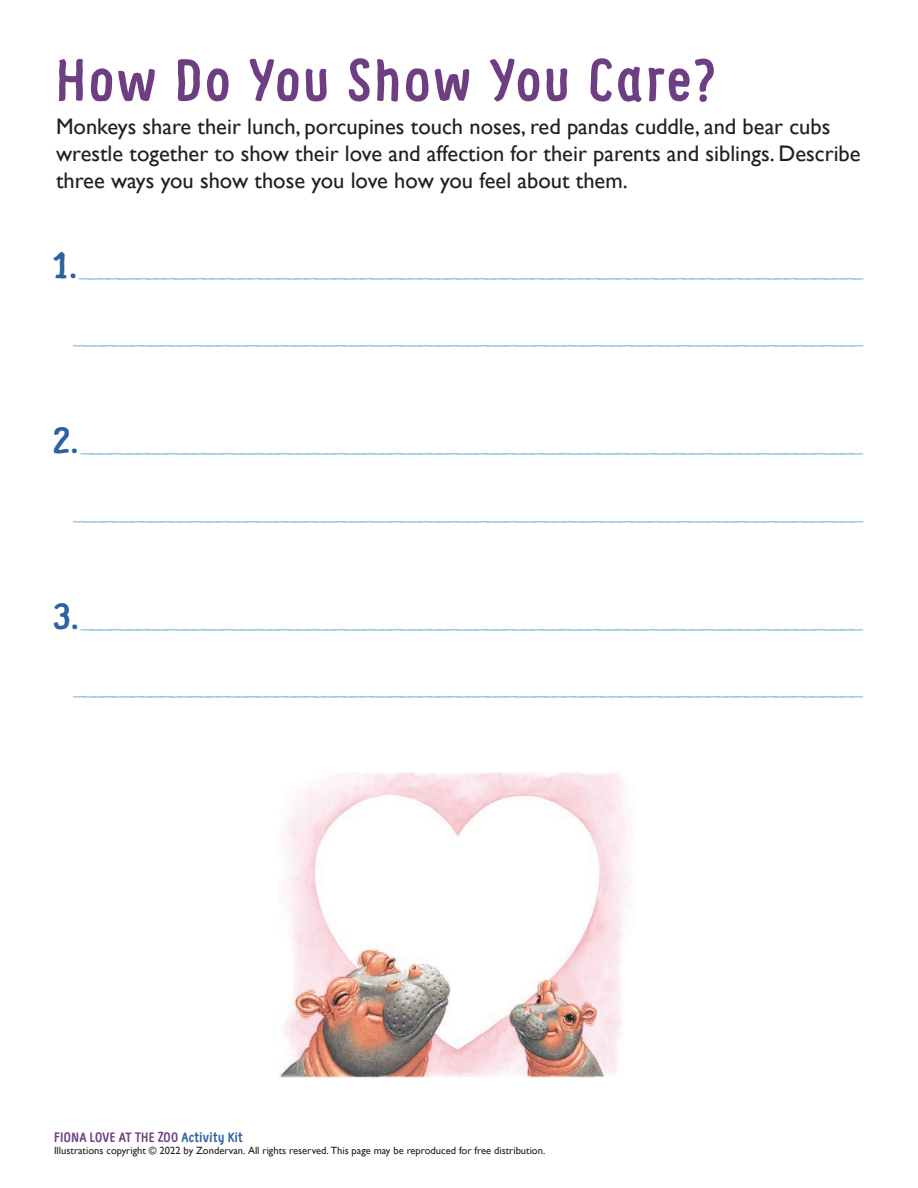
<style>
.page{position:relative;width:918px;height:1188px;background:#fff}
.page>*{position:absolute;margin:0;border:0;box-sizing:border-box;transform-origin:0 0}
.NewMainHead{font:700 58.5px "Supernettcn";letter-spacing:.06em;color:#6e3e83}
.Instructions{font:22.5px "Supernettcn";color:#9bc7e1;scale:1.1 1}
.Instructions-2{font:22.5px/27px "Gill Sans";color:#231f20}
.t1{font:700 13.5px "Supernettcn";letter-spacing:.02em;color:#6e3e83;scale:1.05 1}
.t2{font:10.5px "Gill Sans";color:#231f20}
.s1{font-weight:700;font-size:36px;color:#2c62a1}
.s2{color:#2c62a1}
</style>
<div class="page">
<svg style="left:158px;top:1132px;width:5px;height:10px"></svg>
<img style="left:279px;top:772px;width:353px;height:305px">
<p class="NewMainHead" style="left:56px;top:41px;width:661px">How Do You Show You Care?</p>
<p class="Instructions-2" style="left:56px;top:113px;width:806px">Monkeys share their lunch, porcupines touch noses, red pandas cuddle, and bear cubs wrestle together to show their love and affection for their parents and siblings. Describe three ways you show those you love how you feel about them.</p>
<p class="Instructions" style="left:53px;top:255px;width:739px"><span class="s1">1.</span> ___________________________________________________________________________________</p>
<p class="Instructions" style="left:73px;top:322px;width:719px">__________________________________________________________________________________</p>
<p class="Instructions" style="left:53px;top:430px;width:738px"><span class="s1">2.</span> ___________________________________________________________________________________</p>
<p class="Instructions" style="left:73px;top:498px;width:719px">__________________________________________________________________________________</p>
<p class="Instructions" style="left:53px;top:606px;width:738px"><span class="s1">3.</span> ___________________________________________________________________________________</p>
<p class="Instructions" style="left:73px;top:673px;width:719px">__________________________________________________________________________________</p>
<p class="t1" style="left:54px;top:1128px;width:182px">FIONA LOVE AT THE OO <span class="s2">Activity Kit</span></p>
<p class="t2" style="left:54px;top:1145px;width:493px">Illustrations copyright © 2022 by Zondervan. All rights reserved. This page may be reproduced for free distribution.</p>
</div>
